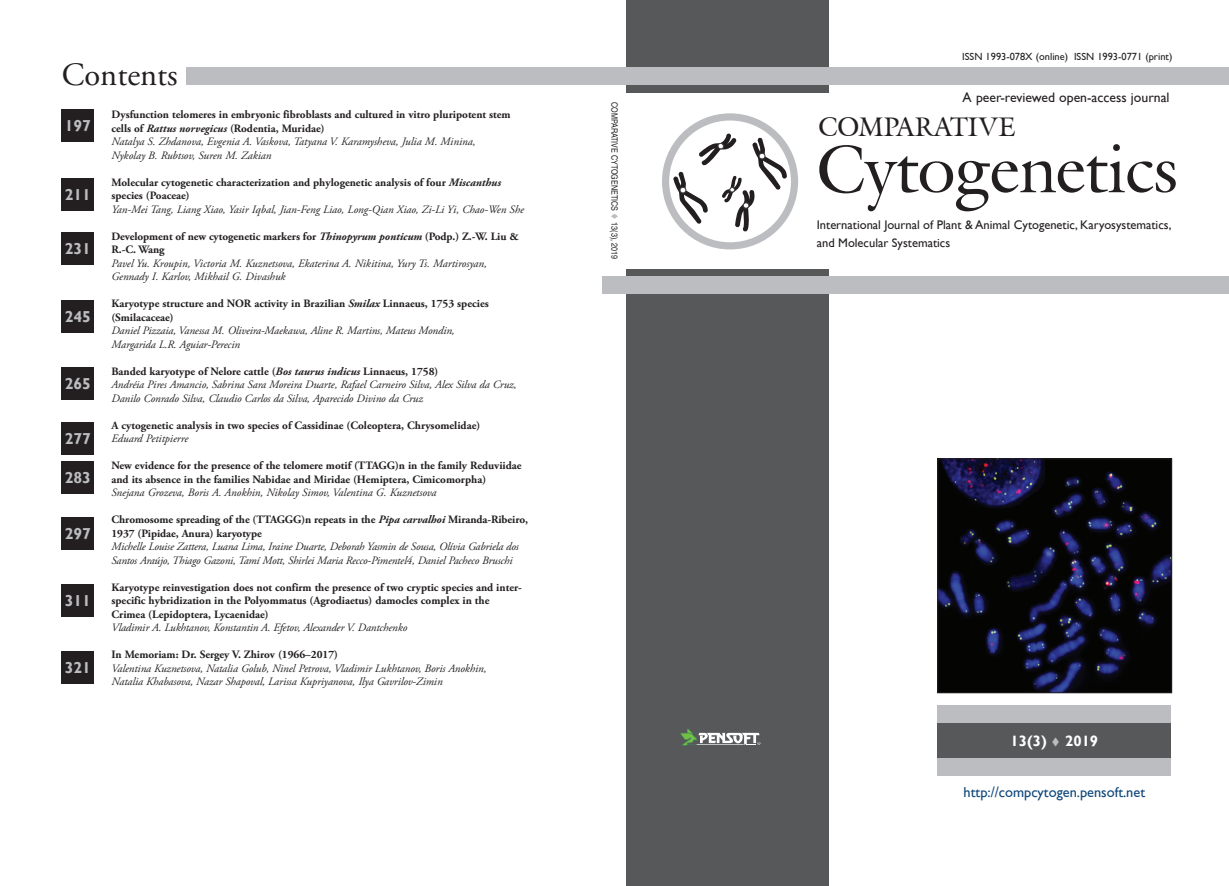
<style>
.page{position:relative;width:1229px;height:886px;background:#fff}
.page>*{position:absolute;margin:0;border:0;box-sizing:border-box;transform-origin:0 0}
.t1{font:66.25px "Galliard IT Cby BT";color:#231f20}
.t2{font:32.5px "Adobe Garamond Pro";color:#231f20}
.t3{font:26.25px "Galliard IT Cby BT";color:#231f20}
.t4{font:700 15.88px "Gill Sans";color:#bcbdc0}
.t5{font:700 15px "Gill Sans";color:#fff}
.t6{font:14.38px "Gill Sans";color:#0d467b}
.t7{font:13.75px "Gill Sans";color:#231f20}
.t8{font:12.5px/17.5px "Gill Sans";color:#231f20}
.t9{font:700 11.25px/13.5px "Adobe Garamond Pro";color:#231f20}
.t10{font:italic 11.25px/13.5px "Adobe Garamond Pro";letter-spacing:-.01em;color:#231f20}
.t11{font:10.38px "Gill Sans";color:#231f20}
.t12{font:8.75px "SP Herald Narrow";color:#231f20}
.s1{font-style:italic}
.s2{font-weight:400;font-style:italic}
.s3{font-weight:700;font-style:normal}
.s4{font-weight:700}
.s5{color:#bcbdc0}
</style>
<div class="page">
<div style="left:626px;top:269px;width:202px;height:617px;background:#57585a"></div>
<div style="left:626px;top:0;width:202px;height:92px;background:#57585a"></div>
<svg style="left:680px;top:729px;width:80px;height:17px"></svg>
<div style="left:602px;top:276px;width:626px;height:18px;background:#bcbdc0"></div>
<div style="left:62px;top:110px;width:32px;height:32px;background:#231f20"></div>
<div style="left:62px;top:233px;width:32px;height:32px;background:#231f20"></div>
<div style="left:62px;top:178px;width:32px;height:32px;background:#231f20"></div>
<div style="left:62px;top:300px;width:32px;height:33px;background:#231f20"></div>
<div style="left:62px;top:422px;width:32px;height:32px;background:#231f20"></div>
<div style="left:62px;top:584px;width:32px;height:32px;background:#231f20"></div>
<div style="left:62px;top:368px;width:32px;height:32px;background:#231f20"></div>
<div style="left:62px;top:517px;width:32px;height:32px;background:#231f20"></div>
<div style="left:62px;top:462px;width:32px;height:32px;background:#231f20"></div>
<div style="left:62px;top:651px;width:32px;height:32px;background:#231f20"></div>
<div style="left:937px;top:723px;width:234px;height:35px;background:#57585a"></div>
<div style="left:937px;top:705px;width:234px;height:18px;background:#bcbdc0"></div>
<div style="left:937px;top:758px;width:234px;height:18px;background:#bcbdc0"></div>
<svg style="left:665px;top:121px;width:129px;height:125px"></svg>
<div style="left:662px;top:113px;width:136px;height:136px;border:7px solid #bcbdc0;border-radius:50%"></div>
<img style="left:939px;top:460px;width:231px;height:231px">
<div style="left:937px;top:458px;width:235px;height:235px;border:1px solid #231f20"></div>
<div style="left:186px;top:67px;width:1042px;height:18px;background:#bcbdc0"></div>
<h2 class="t2" style="left:62px;top:55px;width:117px">Contents</h2>
<h3 class="t4" style="left:65px;top:117px;width:28px">197</h3>
<p class="t9" style="left:111px;top:108px;width:400px">Dysfunction telomeres in embryonic fibroblasts and cultured in vitro pluripotent stem cells of <span class="s1">Rattus norvegicus</span> (Rodentia, Muridae)<br><span class="s2">Natalya S. Zhdanova, Evgenia A. Vaskova, Tatyana V. Karamysheva, Julia M. Minina, Nykolay B. Rubtsov, Suren M. Zakian</span></p>
<p class="t9" style="left:111px;top:175px;width:391px">Molecular cytogenetic characterization and phylogenetic analysis of four <span class="s1">Miscanthus </span>species (Poaceae)</p>
<p class="t10" style="left:111px;top:202px;width:414px">Yan-Mei Tang, Liang Xiao, Yasir Iqbal, Jian-Feng Liao, Long-Qian Xiao, Zi-Li Yi, Chao-Wen She</p>
<p class="t9" style="left:111px;top:229px;width:408px">Development of new cytogenetic markers for <span class="s1">Thinopyrum ponticum</span> (Podp.) Z.-W. Liu &amp;<br>R.-C. Wang</p>
<p class="t10" style="left:111px;top:256px;width:377px">Pavel Yu. Kroupin, Victoria M. Kuznetsova, Ekaterina A. Nikitina, Yury Ts. Martirosyan,<br>Gennady I. Karlov, Mikhail G. Divashuk</p>
<p class="t9" style="left:111px;top:297px;width:379px">Karyotype structure and NOR activity in Brazilian <span class="s1">Smilax</span> Linnaeus, 1753 species (Smilacaceae)</p>
<p class="t10" style="left:111px;top:324px;width:345px">Daniel Pizzaia, Vanessa M. Oliveira-Maekawa, Aline R. Martins, Mateus Mondin,<br>Margarida L.R. Aguiar-Perecin</p>
<p class="t10" style="left:111px;top:364px;width:406px"><span class="s3">Banded karyotype of Nelore cattle (</span><span class="s4">Bos taurus indicus</span> <span class="s3">Linnaeus, 1758)<br></span>Andréia Pires Amancio, Sabrina Sara Moreira Duarte, Rafael Carneiro Silva, Alex Silva da Cruz,<br>Danilo Conrado Silva, Claudio Carlos da Silva, Aparecido Divino da Cruz</p>
<p class="t9" style="left:111px;top:418px;width:370px">A cytogenetic analysis in two species of Cassidinae (Coleoptera, Chrysomelidae)</p>
<p class="t10" style="left:111px;top:432px;width:78px">Eduard Petitpierre</p>
<p class="t9" style="left:111px;top:459px;width:411px">New evidence for the presence of the telomere motif (TTAGG)n in the family Reduviidae and its absence in the families Nabidae and Miridae (Hemiptera, Cimicomorpha)</p>
<p class="t10" style="left:111px;top:486px;width:326px">Snejana Grozeva, Boris A. Anokhin, Nikolay Simov, Valentina G. Kuznetsova</p>
<p class="t9" style="left:111px;top:513px;width:418px">Chromosome spreading of the (TTAGGG)n repeats in the <span class="s1">Pipa carvalhoi</span> Miranda-Ribeiro,<br>1937 (Pipidae, Anura) karyotype</p>
<p class="t10" style="left:111px;top:540px;width:409px">Michelle Louise Zattera, Luana Lima, Iraine Duarte, Deborah Yasmin de Sousa, Olívia Gabriela dos<br>Santos Araújo, Thiago Gazoni, Tamí Mott, Shirlei Maria Recco-Pimentel4, Daniel Pacheco Bruschi</p>
<p class="t9" style="left:111px;top:580px;width:412px">Karyotype reinvestigation does not confirm the presence of two cryptic species and inter&shy;specific hybridization in the Polyommatus (Agrodiaetus) damocles complex in the<br>Crimea (Lepidoptera, Lycaenidae)</p>
<p class="t10" style="left:111px;top:621px;width:297px">Vladimir A. Lukhtanov, Konstantin A. Efetov, Alexander V. Dantchenko</p>
<p class="t9" style="left:111px;top:648px;width:228px">In Memoriam: Dr. Sergey V. Zhirov (1966–2017)</p>
<p class="t10" style="left:111px;top:661px;width:376px">Valentina Kuznetsova, Natalia Golub, Ninel Petrova, Vladimir Lukhtanov, Boris Anokhin,<br>Natalia Khabasova, Nazar Shapoval, Larissa Kupriyanova, Ilya Gavrilov-Zimin</p>
<h3 class="t4" style="left:65px;top:185px;width:28px">211</h3>
<h3 class="t4" style="left:65px;top:240px;width:28px">231</h3>
<h3 class="t4" style="left:65px;top:307px;width:28px">245</h3>
<h3 class="t4" style="left:65px;top:374px;width:28px">265</h3>
<h3 class="t4" style="left:65px;top:429px;width:28px">277</h3>
<h3 class="t4" style="left:65px;top:468px;width:28px">283</h3>
<h3 class="t4" style="left:65px;top:524px;width:28px">297</h3>
<h3 class="t4" style="left:65px;top:591px;width:28px">311</h3>
<h3 class="t4" style="left:65px;top:658px;width:28px">321</h3>
<p class="t12" style="left:619px;top:102px;width:159px;rotate:90deg">COMPARATIVE CYTOGENETICS <span class="s5">▼</span> 13(3), 2019</p>
<p class="t11" style="left:962px;top:51px;width:212px">ISSN 1993-078X (online) ISSN 1993-0771 (print)</p>
<p class="t7" style="left:962px;top:89px;width:208px">A peer-reviewed open-access journal</p>
<h3 class="t3" style="left:818px;top:110px;width:199px">COMPARATIVE</h3>
<h1 class="t1" style="left:816px;top:126px;width:363px">Cytogenetics</h1>
<p class="t8" style="left:816px;top:216px;width:356px">International Journal of Plant &amp; Animal Cytogenetic, Karyosystematics, and Molecular Systematics</p>
<h3 class="t5" style="left:1010px;top:732px;width:89px">13(3) <span class="s5">▼</span> 2019</h3>
<p class="t6" style="left:963px;top:783px;width:183px">http://compcytogen.pensoft.net</p>
</div>
